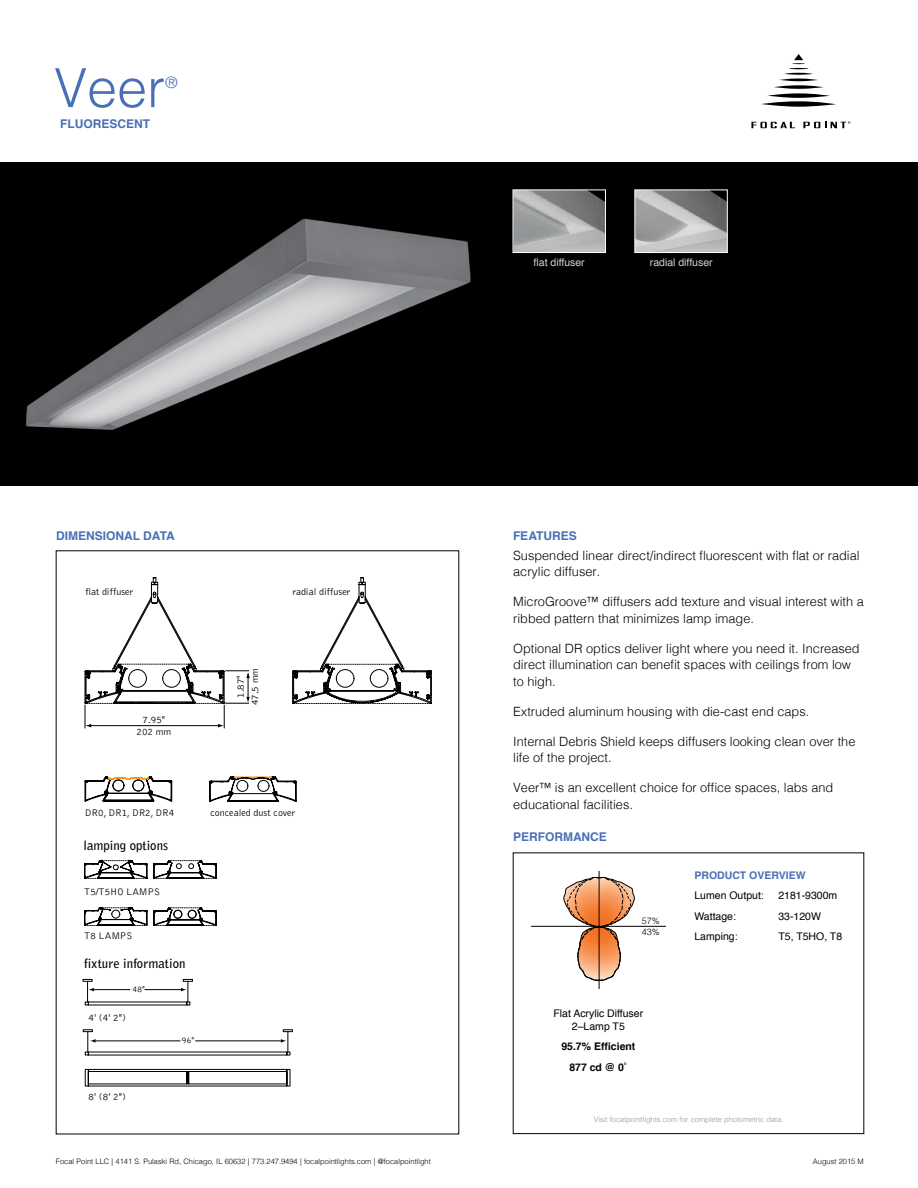
<style>
.page{position:relative;width:918px;height:1188px;background:#fff}
.page>*{position:absolute;margin:0;border:0;box-sizing:border-box;transform-origin:0 0}
.t1{font:300 54px "Helvetica";color:#496fb6}
.t2{font:300 15.75px "Helvetica";color:#496fb6}
.t3{font:300 12.75px/16.5px "Helvetica";color:#000}
.t4{font:700 12.75px "Bell Gothic";color:#000}
.t5{font:700 12px "Helvetica";color:#496fb6}
.t6{font:10.5px/13.5px "Helvetica";color:#000;text-align:center}
.t7{font:10.5px "Helvetica";color:#d1d3d4}
.t8{font:700 10.5px/20.2px "Helvetica";color:#000;text-align:center}
.t9{font:700 10.5px "Helvetica";color:#496fb6}
.t10{font:300 9.9px/12px "Bell Gothic";color:#000;text-align:center}
.t11{font:300 9px/10.8px "Helvetica";color:#000}
.t12{font:300 8.55px "Bell Gothic";color:#000}
.t13{font:300 7.5px "Helvetica";color:#000}
.t14{font:300 7.5px "Helvetica";color:#939598}
</style>
<div class="page">
<div style="left:0;top:162px;width:918px;height:324px;background:#000"></div>
<svg style="left:762px;top:101px;width:74px;height:6px"></svg>
<svg style="left:768px;top:93px;width:62px;height:5px"></svg>
<svg style="left:774px;top:85px;width:49px;height:4px"></svg>
<hr style="left:780px;top:79px;width:38px;height:2px;background:#000;border-radius:50%">
<hr style="left:784px;top:73px;width:29px;height:2px;background:#000;border-radius:50%">
<svg style="left:788px;top:54px;width:21px;height:15px"></svg>
<svg style="left:751px;top:122px;width:44px;height:6px"></svg>
<svg style="left:803px;top:121px;width:47px;height:7px"></svg>
<svg style="left:85px;top:776px;width:87px;height:26px"></svg>
<svg style="left:292px;top:577px;width:140px;height:127px"></svg>
<svg style="left:84px;top:577px;width:166px;height:151px"></svg>
<svg style="left:83px;top:979px;width:210px;height:107px"></svg>
<svg style="left:209px;top:776px;width:88px;height:26px"></svg>
<svg style="left:84px;top:860px;width:133px;height:66px"></svg>
<svg style="left:563px;top:877px;width:72px;height:104px"></svg>
<hr style="left:531px;top:926px;width:134px;height:1px;background:#000">
<hr style="left:599px;top:871px;width:1px;height:118px;background:#000">
<img style="left:515px;top:192px;width:89px;height:59px">
<div style="left:513px;top:190px;width:93px;height:63px;border:1px solid #fff"></div>
<img style="left:636px;top:192px;width:90px;height:59px">
<div style="left:634px;top:190px;width:94px;height:63px;border:1px solid #fff"></div>
<img style="left:26px;top:218px;width:445px;height:212px">
<h1 class="t1" style="left:54px;top:42px;width:113px">Veer</h1>
<p class="t2" style="left:165px;top:69px;width:14px">®</p>
<p class="t5" style="left:60px;top:114px;width:92px">FLUORESCENT</p>
<p class="t7" style="left:534px;top:254px;width:53px">flat diffuser</p>
<p class="t7" style="left:650px;top:254px;width:64px">radial diffuser</p>
<p class="t5" style="left:56px;top:526px;width:120px">DIMENSIONAL DATA</p>
<p class="t5" style="left:513px;top:526px;width:65px">FEATURES</p>
<p class="t10" style="left:85px;top:586px;width:49px">flat diffuser</p>
<p class="t10" style="left:137px;top:714px;width:36px">7.95"<br>202 mm</p>
<p class="t10" style="left:234px;top:705px;width:39px;line-height:14.2px;rotate:-90deg">1.87"<br>47.5 mm</p>
<p class="t10" style="left:293px;top:586px;width:59px">radial diffuser</p>
<p class="t10" style="left:85px;top:807px;width:91px">DR0, DR1, DR2, DR4</p>
<p class="t10" style="left:210px;top:807px;width:86px">concealed dust cover</p>
<p class="t4" style="left:83px;top:838px;width:86px">lamping options</p>
<p class="t10" style="left:84px;top:886px;width:77px">T5/T5HO LAMPS</p>
<p class="t10" style="left:84px;top:930px;width:50px">T8 LAMPS</p>
<p class="t4" style="left:84px;top:956px;width:103px">fixture information</p>
<p class="t12" style="left:133px;top:985px;width:14px">48"</p>
<p class="t10" style="left:88px;top:1012px;width:39px">4' (4' 2")</p>
<p class="t10" style="left:88px;top:1091px;width:39px">8' (8' 2")</p>
<p class="t12" style="left:182px;top:1036px;width:14px">96"</p>
<p class="t13" style="left:56px;top:1155px;width:376px">Focal Point LLC | 4141 S. Pulaski Rd, Chicago, IL 60632 | 773.247.9494 | focalpointlights.com | @focalpointlight</p>
<p class="t3" style="left:513px;top:546px;width:348px">Suspended linear direct/indirect fluorescent with flat or radial acrylic diffuser.</p>
<p class="t3" style="left:513px;top:593px;width:352px">MicroGroove™ diffusers add texture and visual interest with a ribbed pattern that minimizes lamp image.</p>
<p class="t3" style="left:513px;top:639px;width:348px">Optional DR optics deliver light where you need it. Increased direct illumination can benefit spaces with ceilings from low to high.</p>
<p class="t3" style="left:513px;top:702px;width:298px">Extruded aluminum housing with die-cast end caps.</p>
<p class="t3" style="left:513px;top:732px;width:344px">Internal Debris Shield keeps diffusers looking clean over the life of the project.</p>
<p class="t3" style="left:513px;top:779px;width:322px">Veer™ is an excellent choice for office spaces, labs and educational facilities.</p>
<p class="t5" style="left:513px;top:827px;width:95px">PERFORMANCE</p>
<p class="t11" style="left:642px;top:915px;width:20px">57%<br>43%</p>
<p class="t6" style="left:554px;top:1006px;width:91px">Flat Acrylic Diffuser<br>2–Lamp T5</p>
<p class="t8" style="left:561px;top:1037px;width:76px">95.7% Efficient<br>877 cd @ 0˚</p>
<p class="t9" style="left:694px;top:867px;width:113px">PRODUCT OVERVIEW</p>
<p class="t6" style="left:694px;top:889px;width:71px">Lumen Output:</p>
<p class="t6" style="left:778px;top:889px;width:60px">2181-9300m</p>
<p class="t6" style="left:694px;top:910px;width:43px">Wattage:</p>
<p class="t6" style="left:778px;top:910px;width:44px">33-120W</p>
<p class="t6" style="left:694px;top:930px;width:45px">Lamping:</p>
<p class="t6" style="left:778px;top:930px;width:65px">T5, T5HO, T8</p>
<p class="t14" style="left:594px;top:1113px;width:191px">Visit focalpointlights.com for complete photometric data.</p>
<p class="t13" style="left:813px;top:1155px;width:52px">August 2015 M</p>
</div>
